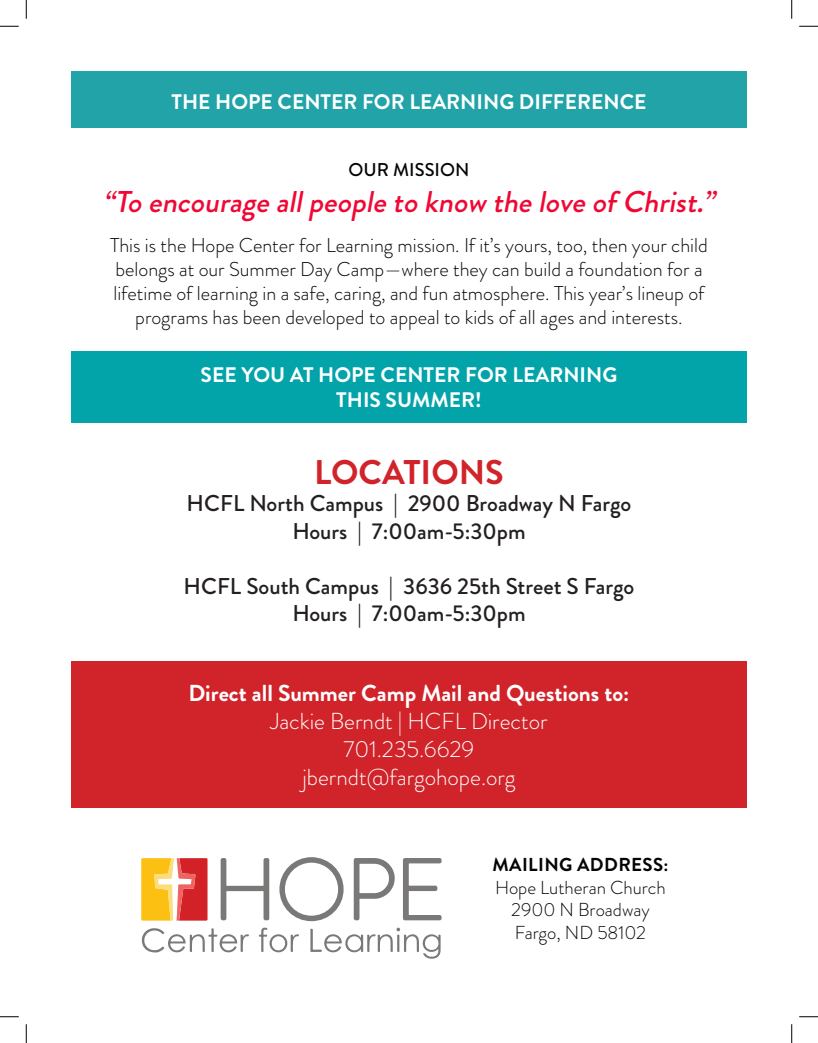
<style>
.page{position:relative;width:818px;height:1043px;background:#fff}
.page>*{position:absolute;margin:0;border:0;box-sizing:border-box;transform-origin:0 0}
.t1{font:700 34.25px "Brandon Grotesque";color:#d1232a}
.t2{font:italic 500 30px "Brandon Grotesque";color:#ef0834}
.t3{font:300 23.12px "Brandon Grotesque";color:#fff}
.t4{font:700 23.12px "Brandon Grotesque";color:#fff}
.t5{font:500 22.88px "Brandon Grotesque";color:#231f20}
.t6{font:700 21px "Brandon Grotesque";color:#fff}
.t7{font:300 20px/24px "Brandon Grotesque";color:#040503;text-align:center}
.t8{font:300 18.75px "Brandon Grotesque";color:#040503}
.t9{font:700 18.75px "Brandon Grotesque";letter-spacing:.02em;color:#040503}
.t10{font:500 18.5px "Brandon Grotesque";color:#040503}
</style>
<div class="page">
<div style="left:71px;top:351px;width:675px;height:72px;background:#02a4a9"></div>
<div style="left:71px;top:71px;width:675px;height:57px;background:#21a3a8"></div>
<svg style="left:279px;top:857px;width:64px;height:64px"></svg>
<svg style="left:220px;top:858px;width:49px;height:62px"></svg>
<svg style="left:403px;top:858px;width:38px;height:62px"></svg>
<svg style="left:354px;top:858px;width:41px;height:62px"></svg>
<svg style="left:141px;top:858px;width:66px;height:62px;background:#ec8c46"></svg>
<svg style="left:141px;top:928px;width:108px;height:25px"></svg>
<svg style="left:259px;top:927px;width:40px;height:25px"></svg>
<svg style="left:310px;top:927px;width:130px;height:31px"></svg>
<div style="left:71px;top:661px;width:675px;height:147px;background:#d1232a"></div>
<svg style="left:0;top:25px;width:19px;height:2px"></svg>
<svg style="left:799px;top:25px;width:19px;height:2px"></svg>
<svg style="left:0;top:1016px;width:19px;height:1px"></svg>
<svg style="left:799px;top:1016px;width:19px;height:1px"></svg>
<svg style="left:25px;top:0;width:2px;height:19px"></svg>
<svg style="left:25px;top:1024px;width:2px;height:18px"></svg>
<svg style="left:791px;top:0;width:1px;height:19px"></svg>
<svg style="left:791px;top:1024px;width:1px;height:18px"></svg>
<p class="t6" style="left:171px;top:87px;width:476px">THE HOPE CENTER FOR LEARNING DIFFERENCE</p>
<p class="t10" style="left:348px;top:157px;width:122px">OUR MISSION</p>
<p class="t2" style="left:103px;top:181px;width:620px">“To encourageallpeopleto know theloveof Christ.”</p>
<p class="t7" style="left:110px;top:233px;width:599px">This is the Hope Center for Learning mission. If it’s yours, too, then your child belongs at our Summer Day Camp—where they can build a foundation for a lifetime of learning in a safe, caring, and fun atmosphere. This year’s lineup of programs has been developed to appeal to kids of all ages and interests.</p>
<p class="t6" style="left:201px;top:360px;width:418px">SEE YOU AT HOPE CENTER FOR LEARNING</p>
<p class="t6" style="left:336px;top:385px;width:147px">THIS SUMMER!</p>
<p class="t1" style="left:314px;top:448px;width:191px">LOCATIONS</p>
<p class="t5" style="left:187px;top:487px;width:446px">HCFL North Campus | 2900 Broadway N Fargo</p>
<p class="t5" style="left:292px;top:515px;width:235px">Hours | 7:00am-5:30pm</p>
<p class="t5" style="left:183px;top:570px;width:452px">HCFL South Campus | 3636 25th Street S Fargo</p>
<p class="t5" style="left:292px;top:597px;width:235px">Hours | 7:00am-5:30pm</p>
<p class="t4" style="left:188px;top:677px;width:442px">Direct all Summer Camp Mail and Questions to:</p>
<p class="t3" style="left:270px;top:705px;width:279px">Jackie Berndt | HCFL Director</p>
<p class="t3" style="left:343px;top:733px;width:132px">701.235.6629</p>
<p class="t3" style="left:302px;top:760px;width:215px">jberndt@fargohope.org</p>
<p class="t9" style="left:492px;top:851px;width:178px">MAILING ADDRESS:</p>
<p class="t8" style="left:495px;top:874px;width:172px">Hope Lutheran Church</p>
<p class="t8" style="left:511px;top:897px;width:140px">2900 N Broadway</p>
<p class="t8" style="left:514px;top:919px;width:133px">Fargo, ND 58102</p>
</div>
